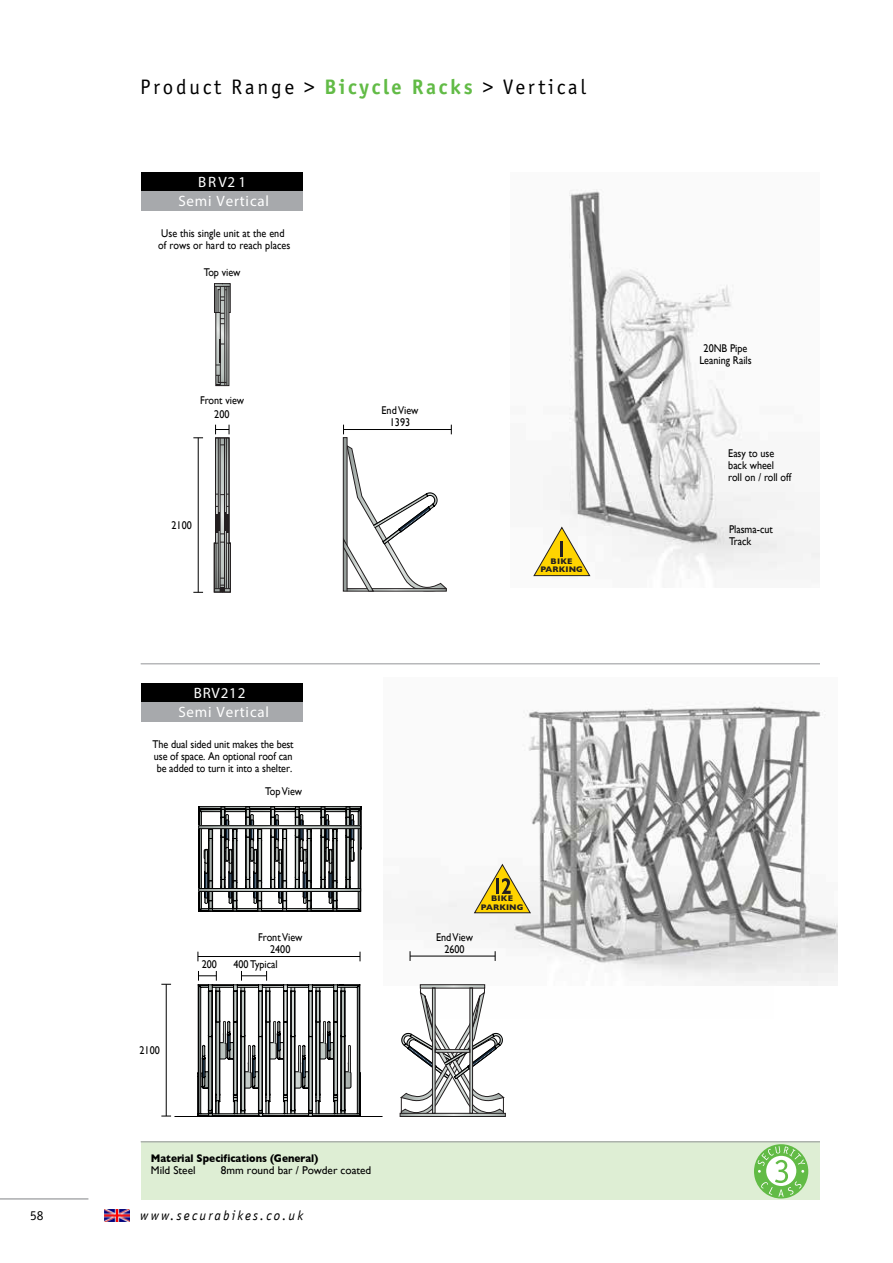
<style>
.page{position:relative;width:893px;height:1263px;background:#fff}
.page>*{position:absolute;margin:0;border:0;box-sizing:border-box;transform-origin:0 0}
.t1{font:21px "Officina Sans ITC Std";letter-spacing:.135em;color:#000}
.t2{font:700 15px/19.2px "Frutiger";letter-spacing:.055em;color:#fff;text-align:center}
.t3{font:italic 13.5px "Officina Sans LT";letter-spacing:.16em;color:#000}
.t4{font:13.5px "Officina Sans ITC Std";color:#000}
.t5{font:11.25px/12px "Gill Sans";color:#000;text-align:center;scale:.9 1}
.t6{font:11.25px "Gill Sans";color:#000}
.t7{font:700 11.25px "Gill Sans";color:#000;scale:.9 1}
.t8{font:700 8.25px/8.2px "Gill Sans";letter-spacing:.01em;color:#231f20;text-align:center}
.s1{font-weight:700;color:#62bb46}
</style>
<div class="page">
<img style="left:104px;top:1209px;width:26px;height:13px">
<img style="left:409px;top:702px;width:428px;height:283px">
<div style="left:141px;top:1141px;width:679px;height:59px;background:#deeed4"></div>
<hr style="left:141px;top:1141px;width:679px;height:1px;background:#939598">
<svg style="left:754px;top:1144px;width:54px;height:54px"></svg>
<hr style="left:141px;top:663px;width:679px;height:1px;background:#939598">
<div style="left:141px;top:172px;width:162px;height:20px;background:#000"></div>
<div style="left:141px;top:192px;width:162px;height:19px;background:#a7a9ac"></div>
<div style="left:141px;top:683px;width:162px;height:19px;background:#000"></div>
<div style="left:141px;top:702px;width:162px;height:19px;background:#a7a9ac"></div>
<hr style="left:410px;top:956px;width:85px;height:1px;background:#000">
<hr style="left:166px;top:984px;width:1px;height:132px;background:#000">
<hr style="left:174px;top:1116px;width:209px;height:1px;background:#000">
<hr style="left:198px;top:956px;width:162px;height:1px;background:#000">
<svg style="left:198px;top:971px;width:162px;height:145px"></svg>
<svg style="left:400px;top:984px;width:105px;height:129px"></svg>
<div style="left:400px;top:1113px;width:106px;height:4px;border:1px solid #231f20"></div>
<div style="left:435px;top:1049px;width:35px;height:3px;border:1px solid #231f20"></div>
<div style="left:432px;top:988px;width:3px;height:125px;border:1px solid #231f20"></div>
<div style="left:470px;top:988px;width:3px;height:125px;border:1px solid #231f20"></div>
<div style="left:420px;top:984px;width:65px;height:4px;border:1px solid #231f20"></div>
<svg style="left:198px;top:806px;width:163px;height:106px"></svg>
<div style="left:199px;top:826px;width:162px;height:3px;border:1px solid #000"></div>
<div style="left:199px;top:888px;width:162px;height:3px;border:1px solid #000"></div>
<svg style="left:343px;top:425px;width:109px;height:167px"></svg>
<img style="left:533px;top:189px;width:287px;height:388px">
<svg style="left:213px;top:425px;width:18px;height:168px"></svg>
<svg style="left:214px;top:283px;width:17px;height:103px;background:#8c8e8c"></svg>
<hr style="left:198px;top:438px;width:1px;height:154px;background:#000">
<svg style="left:474px;top:864px;width:57px;height:49px"></svg>
<svg style="left:533px;top:527px;width:57px;height:49px"></svg>
<hr style="left:560px;top:541px;width:3px;height:16px;background:#231f20">
<hr style="left:0;top:1198px;width:88px;height:1px;background:#808285">
<h1 class="t1" style="left:140px;top:75px;width:447px">Product Range &gt; <span class="s1">Bicycle Racks</span> &gt; Vertical</h1>
<h2 class="t2" style="left:178px;top:172px;width:92px">BRV21<br>Semi Vertical</h2>
<p class="t5" style="left:158px;top:227px;width:148px;text-align:left">Use this single unit at the end of rows or hard to reach places</p>
<p class="t5" style="left:204px;top:266px;width:42px">Top view</p>
<p class="t5" style="left:200px;top:394px;width:50px">Front view</p>
<p class="t5" style="left:214px;top:408px;width:18px">200</p>
<p class="t5" style="left:172px;top:519px;width:24px">2100</p>
<p class="t5" style="left:382px;top:404px;width:43px">EndView<br>1393</p>
<p class="t8" style="left:540px;top:557px;width:44px">BIKE<br>PARKING</p>
<h2 class="t2" style="left:178px;top:683px;width:92px">BRV212<br>Semi Vertical</h2>
<p class="t5" style="left:153px;top:738px;width:158px;text-align:justify">The dual sided unit makes the best use of space. An optional roof can be added to turn it into a shelter.</p>
<p class="t5" style="left:265px;top:785px;width:42px">TopView</p>
<p class="t5" style="left:258px;top:931px;width:51px">FrontView<br>2400</p>
<p class="t5" style="left:140px;top:1044px;width:24px">2100</p>
<p class="t5" style="left:202px;top:958px;width:18px">200</p>
<p class="t5" style="left:233px;top:958px;width:51px">400 Typical</p>
<p class="t7" style="left:151px;top:1151px;width:188px">Material Specifications (General)</p>
<p class="t6" style="left:151px;top:1163px;width:46px">Mild Steel</p>
<p class="t6" style="left:221px;top:1163px;width:152px">8mm round bar / Powder coated</p>
<p class="t4" style="left:30px;top:1207px;width:15px">58</p>
<p class="t3" style="left:140px;top:1207px;width:164px">www.securabikes.co.uk</p>
<p class="t8" style="left:481px;top:894px;width:44px">BIKE<br>PARKING</p>
<p class="t5" style="left:436px;top:930px;width:43px">EndView<br>2600</p>
<p class="t5" style="left:699px;top:342px;width:60px">20NB Pipe<br>Leaning Rails</p>
<p class="t5" style="left:728px;top:447px;width:71px;text-align:left">Easy to use back wheel<br>roll on / roll off</p>
<p class="t5" style="left:729px;top:523px;width:50px;text-align:left">Plasma-cut<br>Track</p>
</div>
